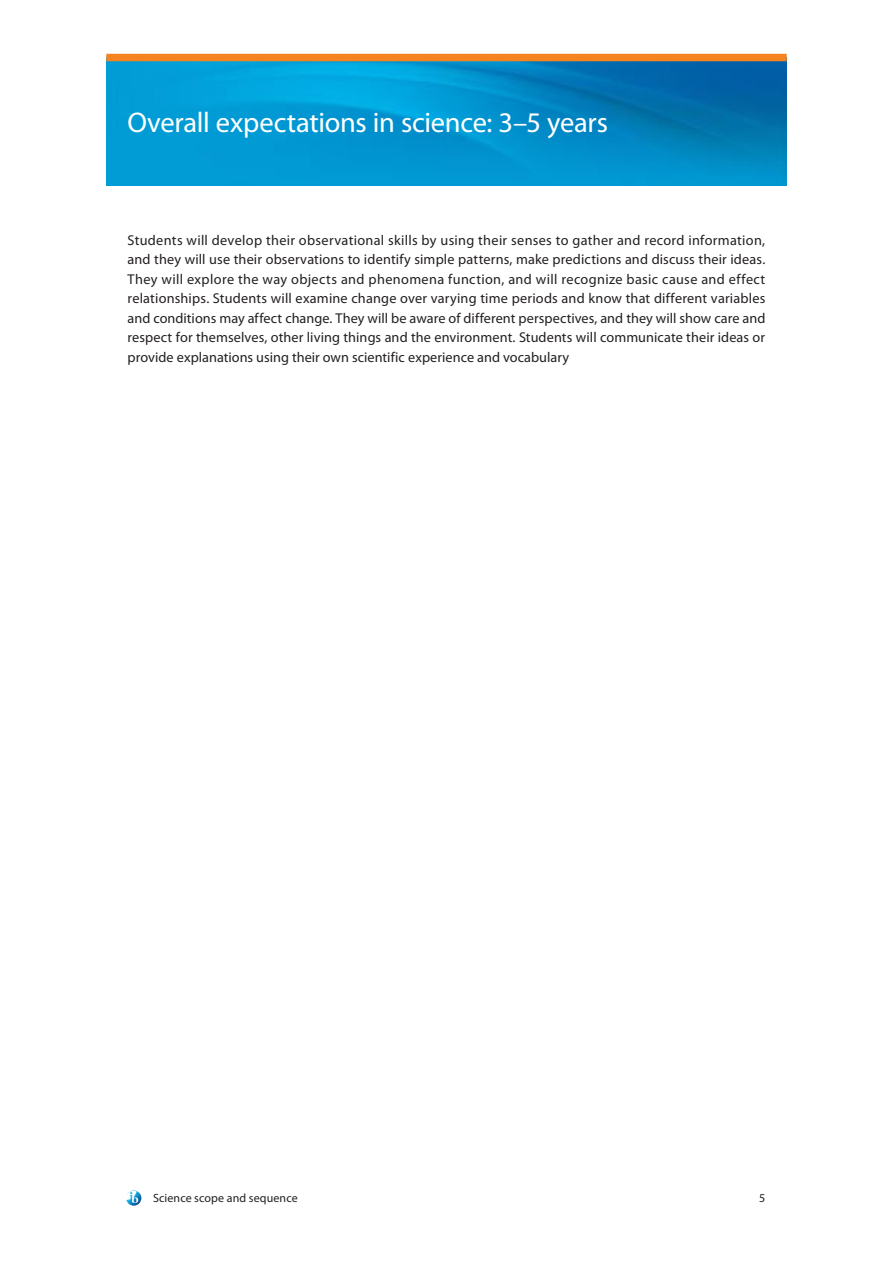
<style>
.page{position:relative;width:893px;height:1263px;background:#fff}
.page>*{position:absolute;margin:0;border:0;box-sizing:border-box;transform-origin:0 0}
.t1{font:28.5px "Myriad Pro";letter-spacing:-.01em;color:#fff}
.t2{font:14.25px/19.5px "Myriad Pro";letter-spacing:.005em;color:#231f20;text-align:justify}
.t3{font:12px "Myriad Pro";letter-spacing:.01em;color:#231f20}
</style>
<div class="page">
<svg style="left:126px;top:1190px;width:15px;height:16px"></svg>
<img style="left:106px;top:61px;width:681px;height:124px">
<div style="left:106px;top:54px;width:681px;height:7px;background:#f58420"></div>
<h1 class="t1" style="left:128px;top:105px;width:482px">Overall expectations in science: 3–5 years</h1>
<p class="t2" style="left:128px;top:230px;width:639px">Students will develop their observational skills by using their senses to gather and record information, and they will use their observations to identify simple patterns, make predictions and discuss their ideas.<br>They will explore the way objects and phenomena function, and will recognize basic cause and effect relationships. Students will examine change over varying time periods and know that different variables and conditions may affect change. They will be aware of different perspectives, and they will show care and respect for themselves, other living things and the environment. Students will communicate their ideas or provide explanations using their own scientific experience and vocabulary</p>
<p class="t3" style="left:153px;top:1190px;width:146px">Science scope and sequence</p>
<p class="t3" style="left:759px;top:1190px;width:8px">5</p>
</div>
